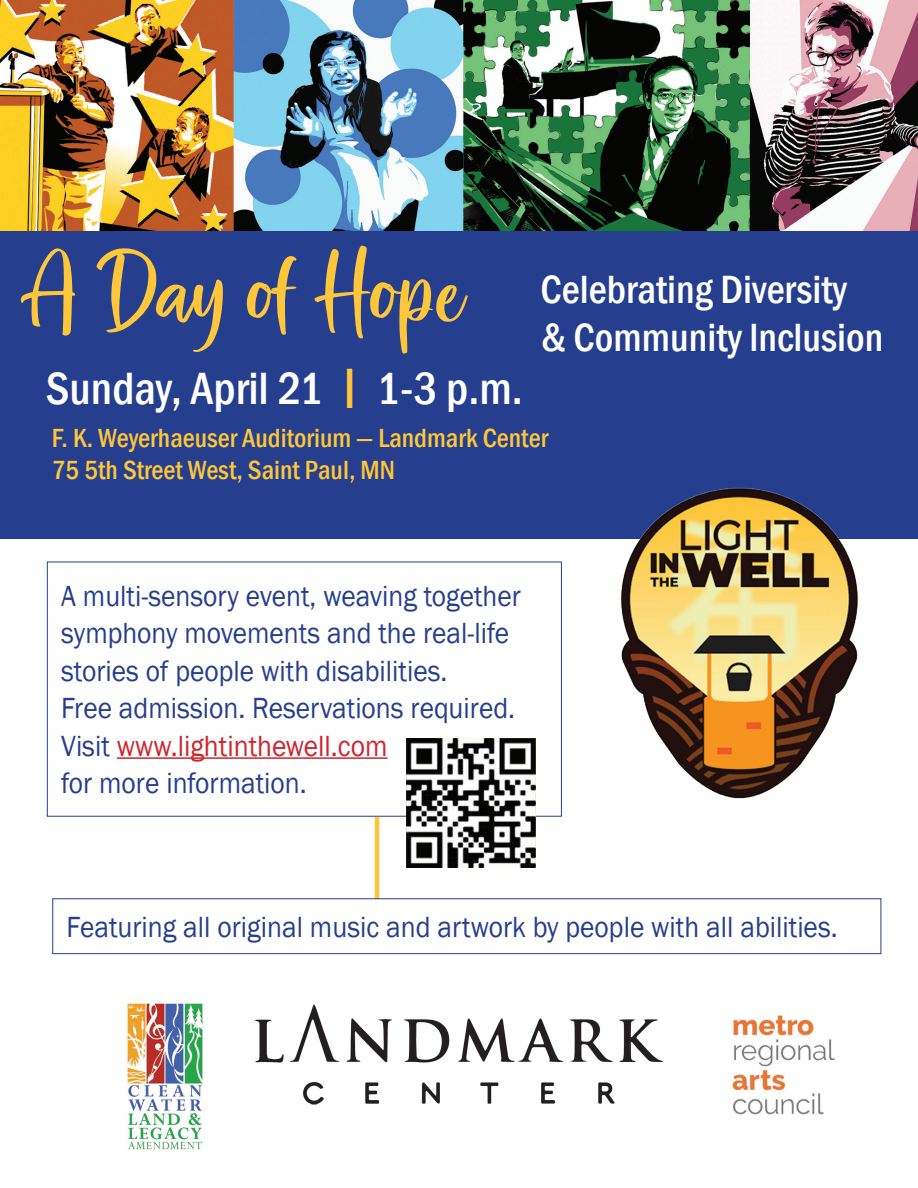
<style>
.page{position:relative;width:918px;height:1188px;background:#fff}
.page>*{position:absolute;margin:0;border:0;box-sizing:border-box;transform-origin:0 0}
.t1{font:500 condensed 46.5px "Franklin Gothic";color:#fff}
.t2{font:500 condensed 40.5px/48.6px "Franklin Gothic";color:#fff}
.t3{font:30px/37.5px "Franklin Gothic";color:#253f8e;scale:.92 1}
.t4{font:500 condensed 27px/32.4px "Franklin Gothic";color:#fec63a}
.s1{font-family:"Astral Sisters";font-weight:400;font-stretch:normal;font-size:87px;color:#fec63a}
.s2{color:#fec63a}
.s3{color:#d1232a}
</style>
<div class="page">
<img style="left:0;top:0;width:918px;height:231px">
<img style="left:732px;top:1015px;width:103px;height:100px">
<div style="left:0;top:231px;width:918px;height:307px;background:#253f8e"></div>
<img style="left:599px;top:487px;width:278px;height:312px">
<img style="left:127px;top:1003px;width:76px;height:147px">
<img style="left:255px;top:1004px;width:408px;height:100px">
<hr style="left:375px;top:785px;width:4px;height:166px;background:#fec63a">
<div style="left:47px;top:562px;width:514px;height:254px;background:#fff"></div>
<hr style="left:117px;top:757px;width:271px;height:2px;background:#d1232a">
<div style="left:47px;top:562px;width:515px;height:255px;border:1px solid #253f8e"></div>
<div style="left:53px;top:899px;width:828px;height:55px;background:#fff"></div>
<div style="left:52px;top:898px;width:829px;height:56px;border:1px solid #253f8e"></div>
<img style="left:406px;top:739px;width:129px;height:128px">
<h2 class="t2" style="left:540px;top:265px;width:344px;text-indent:-522px"><span class="s1">A Day of Hope</span> Celebrating Diversity<br>&amp; Community lnclusion</h2>
<h1 class="t1" style="left:46px;top:358px;width:479px">Sunday, April 21 <span class="s2">|</span> 1-3 p.m.</h1>
<p class="t4" style="left:52px;top:422px;width:498px">F. K. Weyerhaeuser Auditorium — Landmark Center<br>75 5th Street West, Saint Paul, MN</p>
<p class="t3" style="left:61px;top:578px;width:501px">A multi-sensory event, weaving together symphony movements and the real-life stories of people with disabilities.<br>Free admission. Reservations required.<br>Visit <span class="s3">www.lightinthewell.com<br></span>for more information.</p>
<p class="t3" style="left:67px;top:909px;width:840px">Featuring all original music and artwork by people with all abilities.</p>
</div>
